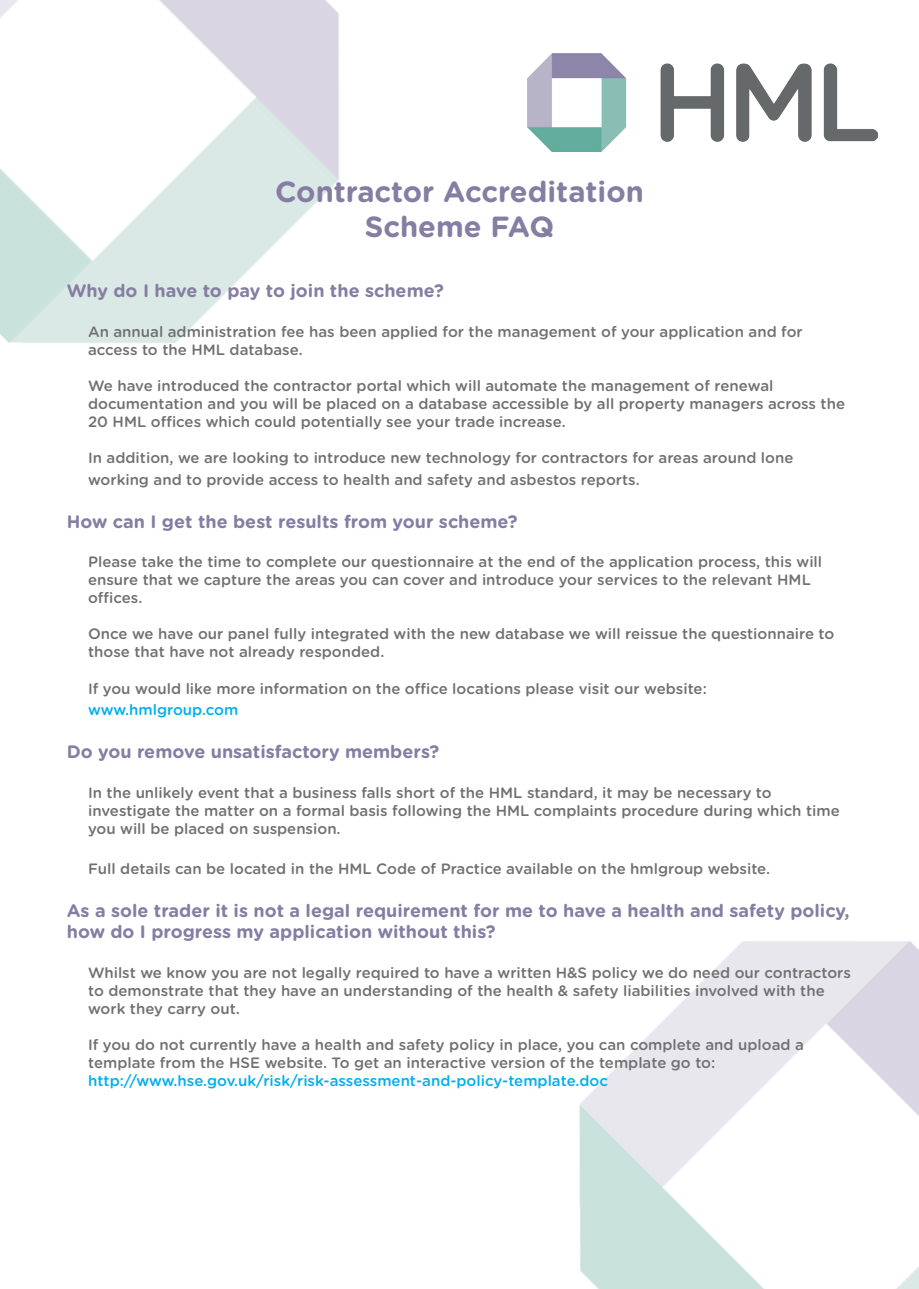
<style>
.page{position:relative;width:919px;height:1289px;background:#fff}
.page>*{position:absolute;margin:0;border:0;box-sizing:border-box;transform-origin:0 0}
.t1{font:700 29.1px/35px "Gotham Rounded";color:#867da3;text-align:center}
.t2{font:700 18px/21.6px "Gotham Rounded";color:#867da3}
.t3{font:500 15px/18px "Gotham Rounded";color:#707070}
.t4{font:500 15px "Gotham Rounded";color:#00aeef}
</style>
<div class="page">
<img style="left:579px;top:941px;width:339px;height:347px">
<img style="left:0;top:0;width:339px;height:343px">
<img style="left:527px;top:53px;width:350px;height:98px">
<p class="t1" style="left:275px;top:173px;width:370px">Contractor Accreditation<br>Scheme FAQ</p>
<p class="t2" style="left:67px;top:279px;width:378px">Why do I have to pay to join the scheme?</p>
<p class="t3" style="left:88px;top:322px;width:716px">An annual administration fee has been applied for the management of your application and for access to the HML database.</p>
<p class="t3" style="left:88px;top:376px;width:758px">We have introduced the contractor portal which will automate the management of renewal documentation and you will be placed on a database accessible by all property managers across the<br>20 HML offices which could potentially see your trade increase.</p>
<p class="t3" style="left:88px;top:446px;width:706px;line-height:21.6px">In addition, we are looking to introduce new technology for contractors for areas around lone working and to provide access to health and safety and asbestos reports.</p>
<p class="t2" style="left:67px;top:510px;width:452px">How can I get the best results from your scheme?</p>
<p class="t3" style="left:88px;top:552px;width:735px">Please take the time to complete our questionnaire at the end of the application process, this will ensure that we capture the areas you can cover and introduce your services to the relevant HML offices.</p>
<p class="t3" style="left:88px;top:624px;width:747px">Once we have our panel fully integrated with the new database we will reissue the questionnaire to those that have not already responded.</p>
<p class="t3" style="left:88px;top:678px;width:620px">If you would like more information on the office locations please visit our website:</p>
<p class="t4" style="left:88px;top:699px;width:152px">www.hmlgroup.com</p>
<p class="t2" style="left:67px;top:740px;width:374px">Do you remove unsatisfactory members?</p>
<p class="t3" style="left:88px;top:783px;width:753px">In the unlikely event that a business falls short of the HML standard, it may be necessary to investigate the matter on a formal basis following the HML complaints procedure during which time you will be placed on suspension.</p>
<p class="t3" style="left:88px;top:858px;width:683px">Full details can be located in the HML Code of Practice available on the hmlgroup website.</p>
<p class="t2" style="left:67px;top:898px;width:784px">As a sole trader it is not a legal requirement for me to have a health and safety policy, how do I progress my application without this?</p>
<p class="t3" style="left:88px;top:963px;width:764px">Whilst we know you are not legally required to have a written H&amp;S policy we do need our contractors to demonstrate that they have an understanding of the health &amp; safety liabilities involved with the work they carry out.</p>
<p class="t3" style="left:88px;top:1035px;width:717px">If you do not currently have a health and safety policy in place, you can complete and upload a template from the HSE website. To get an interactive version of the template go to:</p>
<p class="t4" style="left:88px;top:1070px;width:521px">http://www.hse.gov.uk/risk/risk-assessment-and-policy-template.doc</p>
</div>
